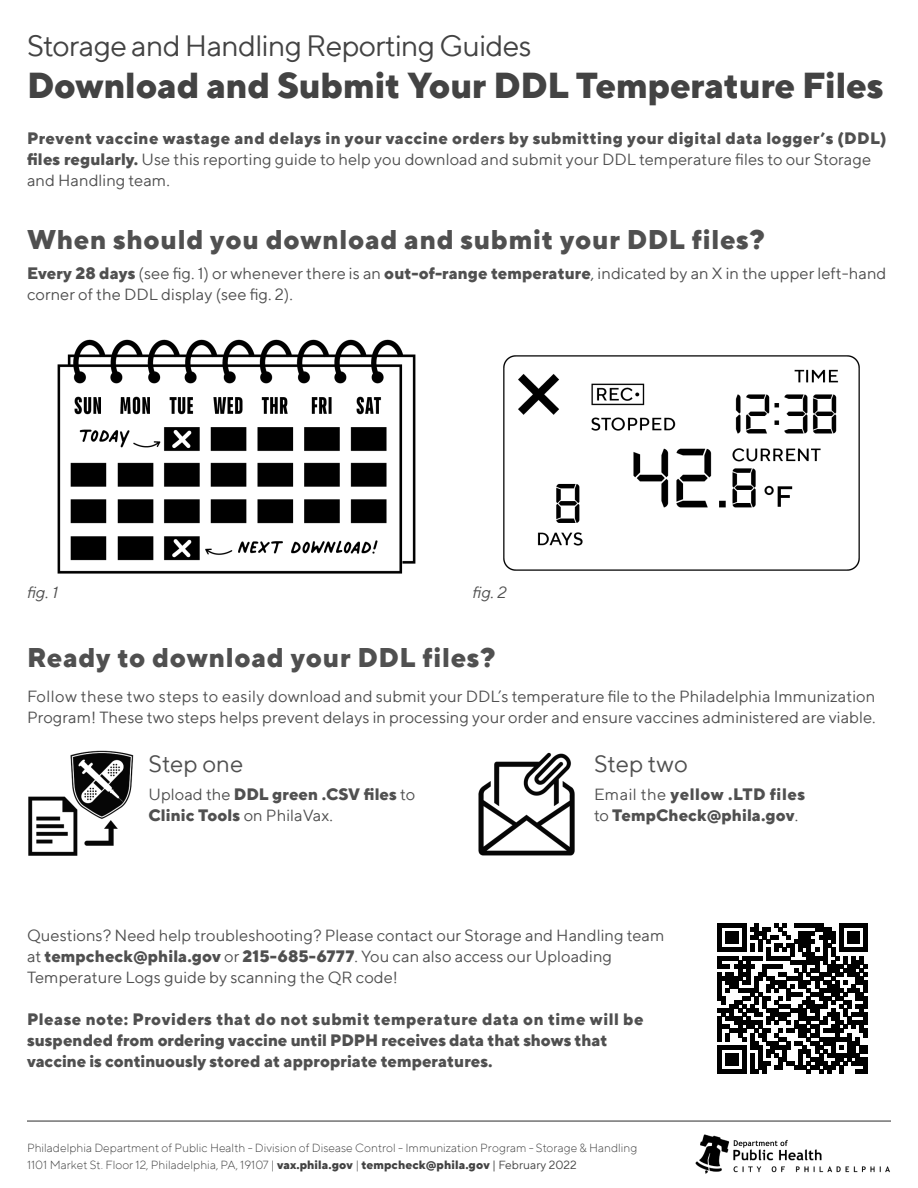
<style>
.page{position:relative;width:918px;height:1188px;background:#fff}
.page>*{position:absolute;margin:0;border:0;box-sizing:border-box;transform-origin:0 0}
.t1{font:800 36px "TT Norms";letter-spacing:-.01em;color:#434343}
.t2{font:30px "TT Norms";letter-spacing:-.025em;color:#434343}
.t3{font:800 27px "TT Norms";letter-spacing:.02em;color:#505050}
.t4{font:24px "TT Norms";color:#505050}
.t5{font:16.5px/21px "TT Norms";color:#505050}
.t6{font:800 16.5px/21px "TT Norms";color:#505050}
.t7{font:800 16.5px/21px "TT Norms";letter-spacing:.02em;color:#505050}
.t8{font:italic 16.5px "TT Norms";color:#505050}
.t9{font:300 12px/16.5px "TT Norms";color:#434343}
.s1{font-weight:400}
.s2{font-weight:800}
</style>
<div class="page">
<hr style="left:27px;top:1120px;width:864px;height:2px;background:#434343">
<img style="left:695px;top:1134px;width:195px;height:39px">
<img style="left:28px;top:750px;width:106px;height:106px">
<img style="left:478px;top:752px;width:97px;height:104px">
<img style="left:503px;top:355px;width:357px;height:216px">
<img style="left:57px;top:339px;width:359px;height:235px">
<svg style="left:718px;top:924px;width:150px;height:150px"></svg>
<h2 class="t2" style="left:27px;top:27px;width:506px">Storage and Handling Reporting Guides</h2>
<h1 class="t1" style="left:27px;top:62px;width:858px">Download and Submit Your DDL Temperature Files</h1>
<p class="t7" style="left:27px;top:127px;width:861px">Prevent vaccine wastage and delays in your vaccine orders by submitting your digital data logger’s (DDL) files regularly. <span class="s1">Use this reporting guide to help you download and submit your DDL temperature files to our Storage and Handling team.</span></p>
<p class="t3" style="left:27px;top:222px;width:739px">When should you download and submit your DDL files?</p>
<p class="t5" style="left:27px;top:262px;width:861px"><span class="s2">Every 28 days</span> (see fig. 1) or whenever there is an <span class="s2">out-of-range temperature</span>, indicated by an X in the upper left-hand corner of the DDL display (see fig. 2).</p>
<p class="t8" style="left:27px;top:582px;width:32px">fig. 1</p>
<p class="t8" style="left:472px;top:582px;width:36px">fig. 2</p>
<p class="t3" style="left:27px;top:640px;width:470px">Ready to download your DDL files?</p>
<p class="t5" style="left:27px;top:685px;width:850px">Follow these two steps to easily download and submit your DDL’s temperature file to the Philadelphia Immunization<br>Program! These two steps helps prevent delays in processing your order and ensure vaccines administered are viable.</p>
<p class="t4" style="left:148px;top:749px;width:97px">Step one</p>
<p class="t6" style="left:148px;top:783px;width:268px"><span class="s1">Upload the</span> DDL green .CSV files <span class="s1">to<br></span>Clinic Tools <span class="s1">on PhilaVax.</span></p>
<p class="t4" style="left:594px;top:749px;width:95px">Step two</p>
<p class="t6" style="left:594px;top:783px;width:213px"><span class="s1">Email the</span> yellow .LTD files <span class="s1">to</span> TempCheck@phila.gov<span class="s1">.</span></p>
<p class="t5" style="left:27px;top:924px;width:639px">Questions? Need help troubleshooting? Please contact our Storage and Handling team at <span class="s2">tempcheck@phila.gov</span> or <span class="s2">215-685-6777</span>. You can also access our Uploading<br>Temperature Logs guide by scanning the QR code!</p>
<p class="t6" style="left:27px;top:1008px;width:618px">Please note: Providers that do not submit temperature data on time will be suspended from ordering vaccine until PDPH receives data that shows that vaccine is continuously stored at appropriate temperatures.</p>
<p class="t9" style="left:27px;top:1140px;width:612px">Philadelphia Department of Public Health - Division of Disease Control - Immunization Program - Storage &amp; Handling<br>1101 Market St. Floor 12, Philadelphia, PA, 19107 | <span class="s2">vax.phila.gov</span> | <span class="s2">tempcheck@phila.gov</span> <span class="s1">| February 2022</span></p>
</div>
